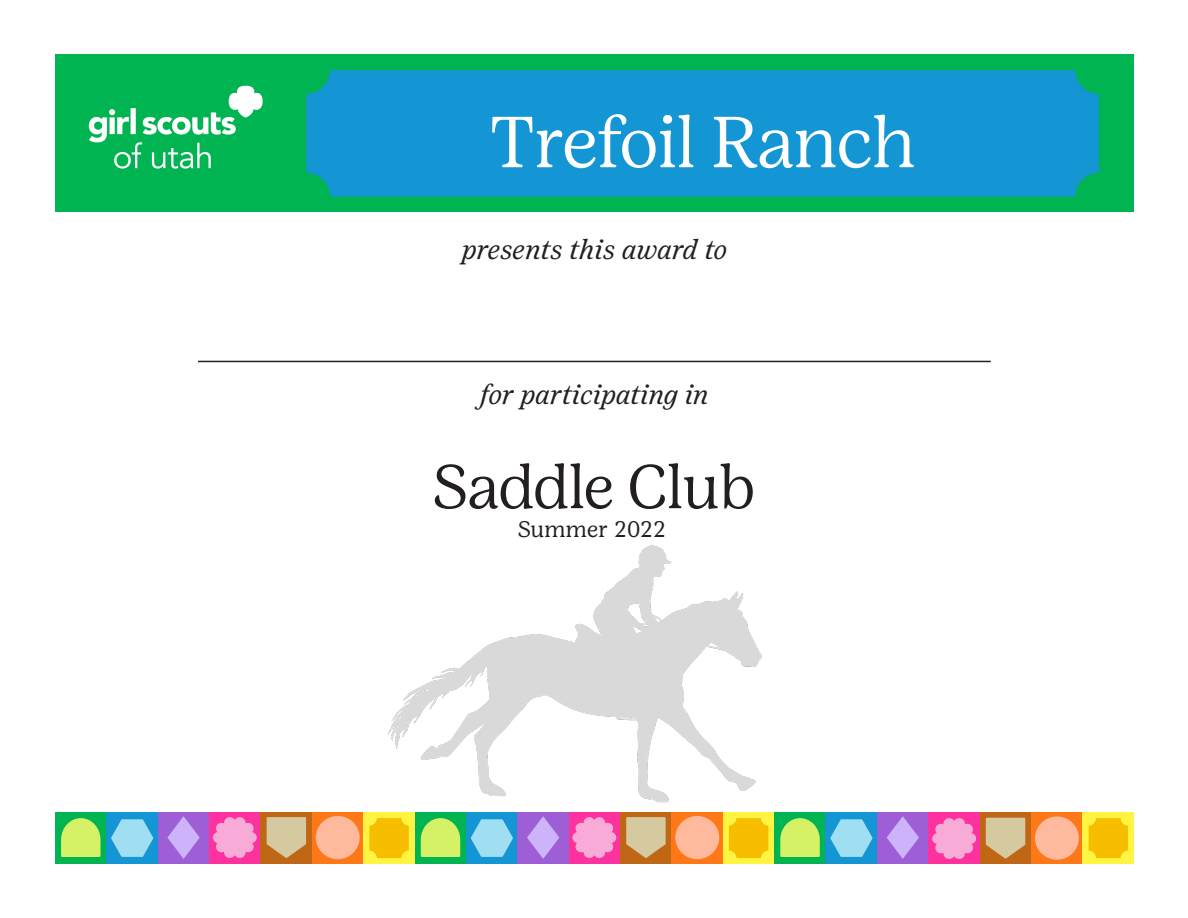
<style>
.page{position:relative;width:1188px;height:918px;background:#fff}
.page>*{position:absolute;margin:0;border:0;box-sizing:border-box;transform-origin:0 0}
.t1{font:300 72px "Girl Scout Display";color:#fff}
.t2{font:300 61.5px "Girl Scout Display";letter-spacing:-.005em;color:#231f20}
.t3{font:italic 27px "Girl Scout Text";color:#231f20}
.t4{font:22.5px "Girl Scout Text";letter-spacing:-.005em;color:#231f20}
</style>
<div class="page">
<div style="left:55px;top:55px;width:1079px;height:157px;background:#00b451"></div>
<div style="left:306px;top:70px;width:793px;height:127px;background:#1496d4"></div>
<hr style="left:198px;top:361px;width:793px;height:1px;background:#231f20">
<div style="left:55px;top:812px;width:51px;height:51px;background:#00b451"></div>
<div style="left:415px;top:812px;width:51px;height:51px;background:#00b451"></div>
<div style="left:106px;top:812px;width:52px;height:51px;background:#1496d4"></div>
<div style="left:466px;top:812px;width:51px;height:51px;background:#1496d4"></div>
<div style="left:158px;top:812px;width:51px;height:51px;background:#9e5fd6"></div>
<div style="left:517px;top:812px;width:52px;height:51px;background:#9e5fd6"></div>
<div style="left:209px;top:812px;width:52px;height:51px;background:#fd329e"></div>
<div style="left:569px;top:812px;width:51px;height:51px;background:#fd329e"></div>
<div style="left:261px;top:812px;width:51px;height:51px;background:#c06716"></div>
<div style="left:620px;top:812px;width:52px;height:51px;background:#c06716"></div>
<div style="left:312px;top:812px;width:51px;height:51px;background:#ff7818"></div>
<div style="left:672px;top:812px;width:51px;height:51px;background:#ff7818"></div>
<div style="left:363px;top:812px;width:52px;height:51px;background:#fff441"></div>
<div style="left:723px;top:812px;width:51px;height:51px;background:#fff441"></div>
<div style="left:774px;top:812px;width:52px;height:51px;background:#00b451"></div>
<div style="left:826px;top:812px;width:51px;height:51px;background:#1496d4"></div>
<div style="left:877px;top:812px;width:51px;height:51px;background:#9e5fd6"></div>
<div style="left:928px;top:812px;width:52px;height:51px;background:#fd329e"></div>
<div style="left:980px;top:812px;width:51px;height:51px;background:#c06716"></div>
<div style="left:1031px;top:812px;width:52px;height:51px;background:#ff7818"></div>
<div style="left:1083px;top:812px;width:51px;height:51px;background:#fff441"></div>
<svg style="left:267px;top:817px;width:39px;height:41px"></svg>
<svg style="left:213px;top:817px;width:44px;height:41px"></svg>
<div style="left:316px;top:816px;width:44px;height:43px;background:#ffb99d;border-radius:50%"></div>
<svg style="left:61px;top:818px;width:40px;height:39px;background:#b8e963"></svg>
<svg style="left:1089px;top:818px;width:39px;height:40px;background:#f7c307"></svg>
<svg style="left:830px;top:819px;width:43px;height:38px"></svg>
<svg style="left:111px;top:819px;width:42px;height:38px"></svg>
<svg style="left:887px;top:817px;width:32px;height:42px"></svg>
<svg style="left:167px;top:817px;width:33px;height:42px"></svg>
<svg style="left:986px;top:818px;width:39px;height:41px"></svg>
<svg style="left:932px;top:818px;width:44px;height:41px"></svg>
<div style="left:1035px;top:816px;width:44px;height:44px;background:#ffb99d;border-radius:50%"></div>
<img style="left:55px;top:54px;width:235px;height:115px">
<img style="left:358px;top:544px;width:468px;height:314px">
<p class="t1" style="left:489px;top:98px;width:428px">Trefoil Ranch</p>
<p class="t3" style="left:462px;top:234px;width:267px">presents this award to</p>
<p class="t3" style="left:480px;top:380px;width:230px">for participating in</p>
<p class="t2" style="left:433px;top:449px;width:323px">Saddle Club</p>
<p class="t4" style="left:518px;top:515px;width:150px">Summer 2022</p>
</div>
